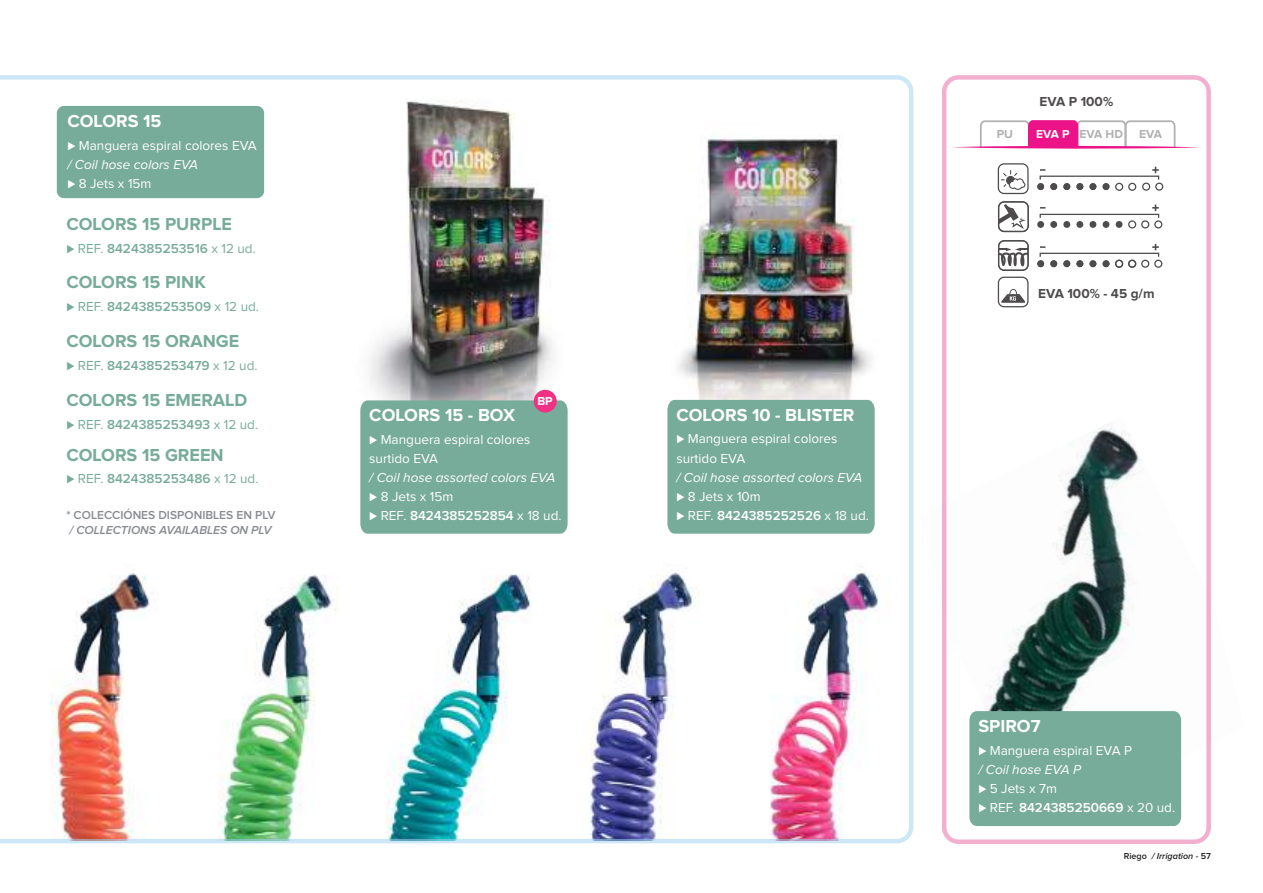
<style>
.page{position:relative;width:1263px;height:893px;background:#fff}
.page>*{position:absolute;margin:0;border:0;box-sizing:border-box;transform-origin:0 0}
.t1{font:700 18px "Proxima Nova";color:#77ab9a}
.t2{font:700 18px "Proxima Nova";color:#fff}
.t3{font:13.5px/19px "Proxima Nova";color:#fff}
.t4{font:600 13.5px "Proxima Nova";color:#77ab9a}
.t5{font:italic 13.5px "Proxima Nova";color:#fff}
.t6{font:700 13.5px "Proxima Nova";color:#4e4b4c}
.t7{font:600 12px "Proxima Nova";color:#878b90}
.t8{font:italic 600 12px "Proxima Nova";color:#878b90}
.t9{font:700 12px "Proxima Nova";color:#b1b1b2}
.t10{font:700 12px "Proxima Nova";color:#fff}
.t11{font:italic 600 9px "Proxima Nova";color:#241f1f}
.s1{font-weight:400}
.s2{font-weight:600}
.s3{color:#fff}
.s4{font-style:normal}
</style>
<div class="page">
<img style="left:0;top:75px;width:913px;height:768px">
<img style="left:981px;top:424px;width:201px;height:382px">
<div style="left:942px;top:75px;width:269px;height:769px;border:4px solid #ea73ad;border-radius:14px"></div>
<svg style="left:1000px;top:248px;width:27px;height:19px"></svg>
<div style="left:998px;top:240px;width:31px;height:31px;border:1px solid #4e4b4c;border-radius:6px"></div>
<svg style="left:1040px;top:167px;width:119px;height:6px"></svg>
<div style="left:998px;top:277px;width:30px;height:30px;border:1px solid #4e4b4c;border-radius:6px"></div>
<svg style="left:1001px;top:289px;width:24px;height:14px"></svg>
<div style="left:998px;top:163px;width:30px;height:31px;border:1px solid #4e4b4c;border-radius:6px"></div>
<svg style="left:1001px;top:170px;width:24px;height:20px"></svg>
<svg style="left:1037px;top:183px;width:7px;height:7px"></svg>
<svg style="left:1050px;top:183px;width:7px;height:7px"></svg>
<svg style="left:1063px;top:183px;width:7px;height:7px"></svg>
<svg style="left:1076px;top:183px;width:7px;height:7px"></svg>
<svg style="left:1089px;top:183px;width:7px;height:7px"></svg>
<div style="left:1039px;top:176px;width:120px;height:4px;border:1px solid #4e4b4c"></div>
<svg style="left:1040px;top:205px;width:119px;height:6px"></svg>
<div style="left:1039px;top:214px;width:120px;height:4px;border:1px solid #4e4b4c"></div>
<svg style="left:1040px;top:244px;width:119px;height:6px"></svg>
<svg style="left:1037px;top:260px;width:7px;height:7px"></svg>
<svg style="left:1050px;top:260px;width:7px;height:7px"></svg>
<svg style="left:1063px;top:260px;width:7px;height:7px"></svg>
<svg style="left:1076px;top:260px;width:7px;height:7px"></svg>
<svg style="left:1089px;top:260px;width:7px;height:7px"></svg>
<svg style="left:1102px;top:260px;width:7px;height:7px"></svg>
<div style="left:1115px;top:260px;width:8px;height:8px;border:1px solid #4e4b4c;border-radius:50%"></div>
<div style="left:1128px;top:260px;width:8px;height:8px;border:1px solid #4e4b4c;border-radius:50%"></div>
<div style="left:1141px;top:260px;width:8px;height:8px;border:1px solid #4e4b4c;border-radius:50%"></div>
<div style="left:1154px;top:260px;width:8px;height:8px;border:1px solid #4e4b4c;border-radius:50%"></div>
<div style="left:1039px;top:253px;width:120px;height:4px;border:1px solid #4e4b4c"></div>
<div style="left:1063px;top:221px;width:7px;height:7px;background:#4e4b4c;border-radius:50%"></div>
<div style="left:1050px;top:221px;width:7px;height:7px;background:#4e4b4c;border-radius:50%"></div>
<div style="left:1037px;top:221px;width:7px;height:7px;background:#4e4b4c;border-radius:50%"></div>
<div style="left:1076px;top:221px;width:7px;height:7px;background:#4e4b4c;border-radius:50%"></div>
<div style="left:1089px;top:221px;width:7px;height:7px;background:#4e4b4c;border-radius:50%"></div>
<div style="left:1102px;top:221px;width:7px;height:7px;background:#4e4b4c;border-radius:50%"></div>
<div style="left:1116px;top:221px;width:6px;height:7px;background:#4e4b4c;border-radius:50%"></div>
<div style="left:1128px;top:220px;width:8px;height:8px;border:1px solid #4e4b4c;border-radius:50%"></div>
<div style="left:1141px;top:220px;width:8px;height:8px;border:1px solid #4e4b4c;border-radius:50%"></div>
<div style="left:1154px;top:220px;width:8px;height:8px;border:1px solid #4e4b4c;border-radius:50%"></div>
<svg style="left:999px;top:204px;width:26px;height:27px"></svg>
<div style="left:998px;top:201px;width:31px;height:31px;border:1px solid #4e4b4c;border-radius:6px"></div>
<svg style="left:952px;top:120px;width:249px;height:29px"></svg>
<div style="left:969px;top:711px;width:212px;height:115px;background:#77ab9a"></div>
<svg style="left:1102px;top:182px;width:62px;height:9px"></svg>
<h1 class="t2" style="left:67px;top:113px;width:96px">COLORS 15</h1>
<p class="t3" style="left:67px;top:136px;width:191px">⊲ Manguera espiral colores EVA</p>
<p class="t5" style="left:67px;top:158px;width:132px">/ Coil hose colors EVA</p>
<p class="t3" style="left:67px;top:174px;width:86px">⊲ 8 Jets x 15m</p>
<h1 class="t1" style="left:66px;top:216px;width:167px">COLORS 15 PURPLE</h1>
<p class="t4" style="left:66px;top:242px;width:191px"><span class="s1">⊲ REF.</span> 8424385253516 <span class="s1">x 12 ud.</span></p>
<h1 class="t1" style="left:66px;top:274px;width:141px">COLORS 15 PINK</h1>
<p class="t4" style="left:66px;top:300px;width:194px"><span class="s1">⊲ REF.</span> 8424385253509 <span class="s1">x 12 ud.</span></p>
<h1 class="t1" style="left:66px;top:333px;width:174px">COLORS 15 ORANGE</h1>
<p class="t4" style="left:66px;top:359px;width:193px"><span class="s1">⊲ REF.</span> 8424385253479 <span class="s1">x 12 ud.</span></p>
<h1 class="t1" style="left:66px;top:392px;width:183px">COLORS 15 EMERALD</h1>
<p class="t4" style="left:66px;top:418px;width:193px"><span class="s1">⊲ REF.</span> 8424385253493 <span class="s1">x 12 ud.</span></p>
<h1 class="t1" style="left:66px;top:447px;width:159px">COLORS 15 GREEN</h1>
<p class="t4" style="left:66px;top:473px;width:194px"><span class="s1">⊲ REF.</span> 8424385253486 <span class="s1">x 12 ud.</span></p>
<p class="t7" style="left:66px;top:510px;width:211px">* COLECCIÓNES DISPONIBLES EN PLV</p>
<p class="t8" style="left:69px;top:524px;width:204px">/ COLLECTIONS AVAILABLES ON PLV</p>
<p class="t10" style="left:538px;top:395px;width:17px">BP</p>
<h1 class="t2" style="left:369px;top:407px;width:147px">COLORS 15 - BOX</h1>
<p class="t3" style="left:369px;top:431px;width:163px">⊲ Manguera espiral colores surtido EVA</p>
<p class="t5" style="left:369px;top:471px;width:188px">/ Coil hose assorted colors EVA</p>
<p class="t3" style="left:369px;top:488px;width:194px">⊲ 8 Jets x 15m<br>⊲ REF. <span class="s2">8424385252854</span> x 18 ud.</p>
<h1 class="t2" style="left:676px;top:407px;width:180px">COLORS 10 - BLISTER</h1>
<p class="t3" style="left:676px;top:430px;width:163px">⊲ Manguera espiral colores surtido EVA</p>
<p class="t5" style="left:676px;top:471px;width:188px">/ Coil hose assorted colors EVA</p>
<p class="t3" style="left:676px;top:487px;width:194px">⊲ 8 Jets x 10m<br>⊲ REF. <span class="s2">8424385252526</span> x 18 ud.</p>
<p class="t6" style="left:1039px;top:96px;width:75px">EVA P 100%</p>
<p class="t9" style="left:997px;top:129px;width:18px">PU</p>
<p class="t9" style="left:1036px;top:129px;width:88px"><span class="s3">EVA P</span> EVA HD</p>
<p class="t9" style="left:1139px;top:129px;width:24px">EVA</p>
<p class="t6" style="left:1038px;top:287px;width:118px">EVA 100% - 45 g/m</p>
<h1 class="t2" style="left:978px;top:718px;width:64px">SPIRO7</h1>
<p class="t3" style="left:978px;top:741px;width:155px">⊲ Manguera espiral EVA P</p>
<p class="t5" style="left:978px;top:763px;width:104px">/ Coil hose EVA P</p>
<p class="t3" style="left:978px;top:779px;width:198px">⊲ 5 Jets x 7m<br>⊲ REF. <span class="s2">8424385250669</span> x 20 ud.</p>
<p class="t11" style="left:1124px;top:851px;width:89px"><span class="s4">Riego</span> / Irrigation <span class="s4">- 57</span></p>
</div>
